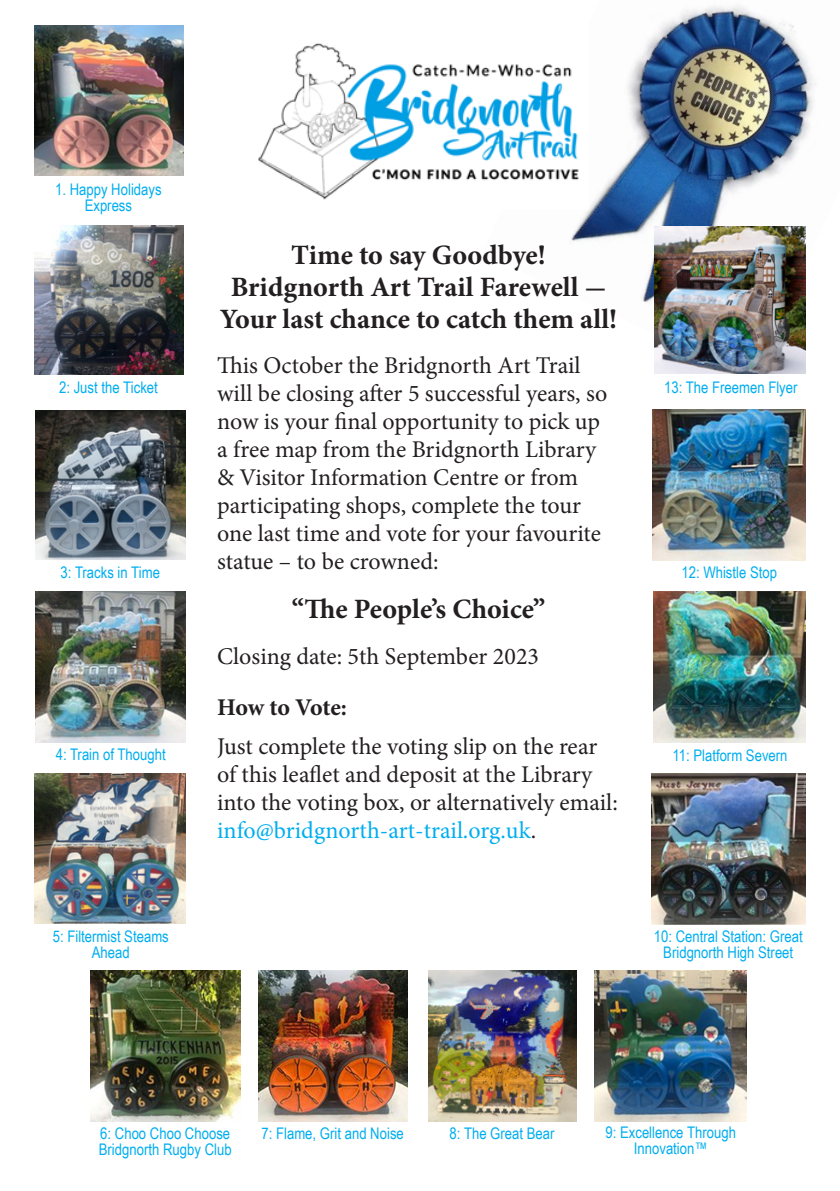
<style>
.page{position:relative;width:840px;height:1191px;background:#fff}
.page>*{position:absolute;margin:0;border:0;box-sizing:border-box;transform-origin:0 0}
.t1{font:700 28px/32px "Minion Pro";color:#231f20;text-align:center}
.t2{font:24px/28px "Minion Pro";letter-spacing:-.005em;color:#231f20}
.t3{font:700 24px "Minion Pro";letter-spacing:-.01em;color:#231f20}
.t4{font:16px/16px "Arial Narrow";color:#00aeef;text-align:center}
.s1{color:#00aeef}
</style>
<div class="page">
<img style="left:571px;top:6px;width:245px;height:368px">
<img style="left:34px;top:226px;width:150px;height:148px">
<img style="left:35px;top:410px;width:150px;height:149px">
<img style="left:35px;top:592px;width:150px;height:151px">
<img style="left:34px;top:773px;width:151px;height:150px">
<img style="left:90px;top:970px;width:150px;height:151px">
<img style="left:258px;top:970px;width:149px;height:151px">
<img style="left:428px;top:970px;width:148px;height:151px">
<img style="left:594px;top:970px;width:152px;height:151px">
<img style="left:651px;top:773px;width:154px;height:151px">
<img style="left:653px;top:592px;width:152px;height:151px">
<img style="left:652px;top:410px;width:153px;height:150px">
<img style="left:34px;top:25px;width:150px;height:150px">
<img style="left:654px;top:227px;width:151px;height:146px">
<img style="left:259px;top:36px;width:318px;height:163px">
<p class="t4" style="left:55px;top:181px;width:108px">1. Happy Holidays<br>Express</p>
<p class="t4" style="left:59px;top:379px;width:100px">2: Just the Ticket</p>
<p class="t4" style="left:61px;top:564px;width:101px">3: Tracks in Time</p>
<p class="t4" style="left:56px;top:746px;width:111px">4: Train of Thought</p>
<p class="t1" style="left:291px;top:239px;width:256px">Time to say Goodbye!</p>
<p class="t1" style="left:220px;top:271px;width:398px">Bridgnorth Art Trail Farewell -<br>Your last chance to catch them all!</p>
<p class="t2" style="left:217px;top:352px;width:391px">This October the Bridgnorth Art Trail will be closing after 5 successful years, so now is your final opportunity to pick up a free map from the Bridgnorth Library &amp; Visitor Information Centre or from participating shops, complete the tour one last time and vote for your favourite statue – to be crowned:</p>
<p class="t1" style="left:291px;top:593px;width:255px">“The People’s Choice”</p>
<p class="t2" style="left:217px;top:642px;width:323px">Closing date: 5th September 2023</p>
<p class="t3" style="left:217px;top:690px;width:131px">How to Vote:</p>
<p class="t2" style="left:217px;top:732px;width:402px">Just complete the voting slip on the rear of this leaflet and deposit at the Library into the voting box, or alternatively email: <span class="s1">info@bridgnorth-art-trail.org.uk</span>.</p>
<p class="t4" style="left:663px;top:379px;width:135px">13: The Freemen Flyer</p>
<p class="t4" style="left:681px;top:564px;width:97px">12: Whistle Stop</p>
<p class="t4" style="left:672px;top:746px;width:116px">11: Platform Severn</p>
<p class="t4" style="left:53px;top:927px;width:117px">5: Filtermist Steams<br>Ahead</p>
<p class="t4" style="left:653px;top:927px;width:150px">10: Central Station: Great<br>Bridgnorth High Street</p>
<p class="t4" style="left:99px;top:1124px;width:134px;text-align:left">6: Choo Choo Choose<br>Bridgnorth Rugby Club</p>
<p class="t4" style="left:261px;top:1124px;width:144px">7: Flame, Grit and Noise</p>
<p class="t4" style="left:449px;top:1124px;width:106px">8: The Great Bear</p>
<p class="t4" style="left:605px;top:1123px;width:132px">9: Excellence Through<br>Innovation™</p>
</div>
